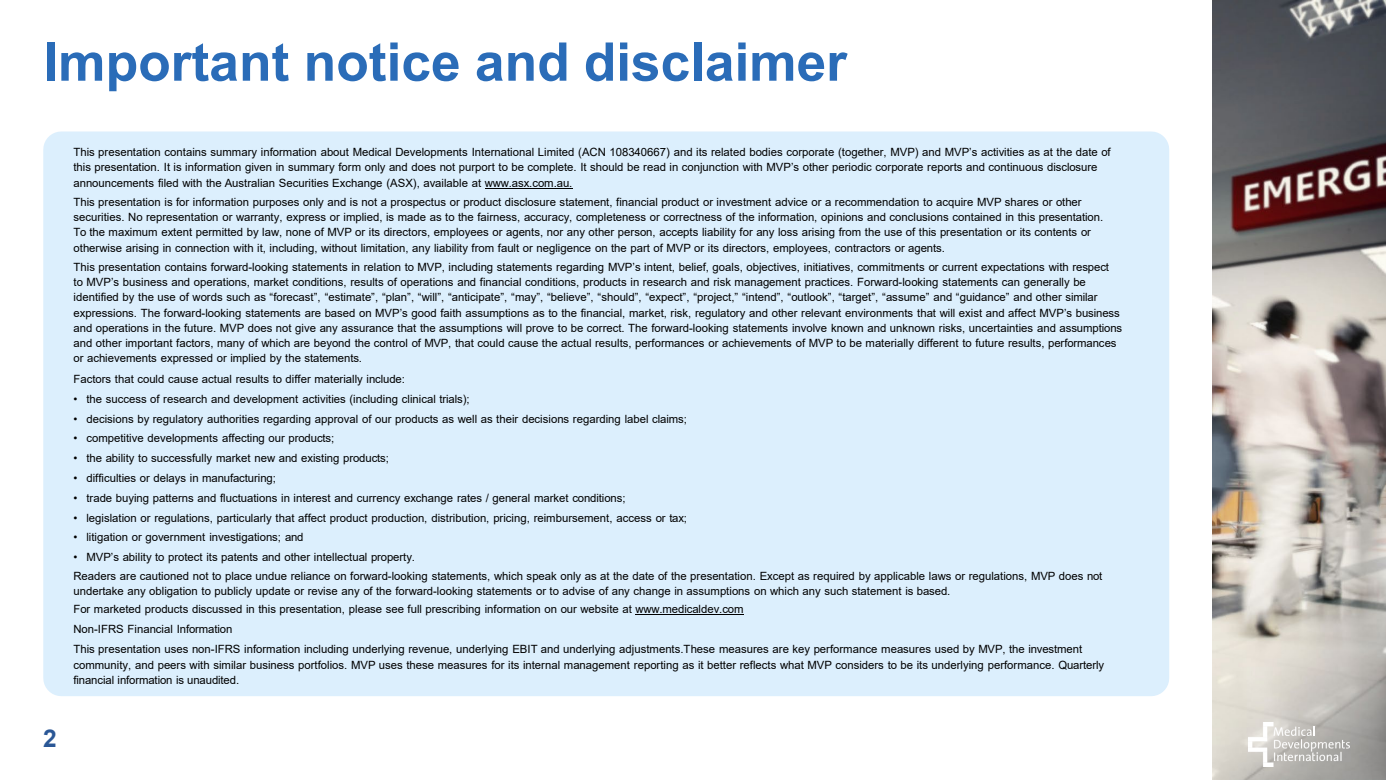
<style>
.page{position:relative;width:1386px;height:780px;background:#fff}
.page>*{position:absolute;margin:0;border:0;box-sizing:border-box;transform-origin:0 0}
.t1{font:700 53.38px "Arial";color:#2a6cb8}
.t2{font:700 24.5px "Arial";color:#2a5796}
.t3{font:11.38px/15.1px "Arial";color:#000}
</style>
<div class="page">
<img style="left:1212px;top:0;width:173px;height:779px">
<img style="left:1248px;top:722px;width:101px;height:44px">
<div style="left:43px;top:131px;width:1126px;height:564px;background:#dceffd"></div>
<hr style="left:485px;top:187px;width:87px;height:1px;background:#000">
<hr style="left:635px;top:614px;width:108px;height:1px;background:#000">
<h2 class="t1" style="left:43px;top:24px;width:805px">Important notice and disclaimer</h2>
<p class="t3" style="left:73px;top:144px;width:1038px">This presentation contains summary information about Medical Developments International Limited (ACN 108340667) and its related bodies corporate (together, MVP) and MVP’s activities as at the date of this presentation. It is information given in summary form only and does not purport to be complete. It should be read in conjunction with MVP’s other periodic corporate reports and continuous disclosure announcements filed with the Australian Securities Exchange (ASX), available at www.asx.com.au.</p>
<p class="t3" style="left:73px;top:194px;width:1031px">This presentation is for information purposes only and is not a prospectus or product disclosure statement, financial product or investment advice or a recommendation to acquire MVP shares or other securities. No representation or warranty, express or implied, is made as to the fairness, accuracy, completeness or correctness of the information, opinions and conclusions contained in this presentation.<br>To the maximum extent permitted by law, none of MVP or its directors, employees or agents, nor any other person, accepts liability for any loss arising from the use of this presentation or its contents or otherwise arising in connection with it, including, without limitation, any liability from fault or negligence on the part of MVP or its directors, employees, contractors or agents.</p>
<p class="t3" style="left:74px;top:259px;width:1047px">This presentation contains forward-looking statements in relation to MVP, including statements regarding MVP’s intent, belief, goals, objectives, initiatives, commitments or current expectations with respect to MVP’s business and operations, market conditions, results of operations and financial conditions, products in research and risk management practices. Forward-looking statements can generally be identified by the use of words such as “forecast”, “estimate”, “plan”, “will”, “anticipate”, “may”, “believe”, “should”, “expect”, “project,” “intend”, “outlook”, “target”, “assume” and “guidance” and other similar expressions. The forward-looking statements are based on MVP’s good faith assumptions as to the financial, market, risk, regulatory and other relevant environments that will exist and affect MVP’s business</p>
<p class="t3" style="left:73px;top:320px;width:1050px">and operations in the future. MVP does not give any assurance that the assumptions will prove to be correct. The forward-looking statements involve known and unknown risks, uncertainties and assumptions and other important factors, many of which are beyond the control of MVP, that could cause the actual results, performances or achievements of MVP to be materially different to future results, performances or achievements expressed or implied by the statements.</p>
<p class="t3" style="left:73px;top:371px;width:333px">Factors that could cause actual results to differ materially include:</p>
<p class="t3" style="left:73px;top:391px;width:397px">• the success of research and development activities (including clinical trials);</p>
<p class="t3" style="left:73px;top:411px;width:615px">• decisions by regulatory authorities regarding approval of our products as well as their decisions regarding label claims;</p>
<p class="t3" style="left:73px;top:430px;width:262px">• competitive developments affecting our products;</p>
<p class="t3" style="left:73px;top:450px;width:317px">• the ability to successfully market new and existing products;</p>
<p class="t3" style="left:73px;top:470px;width:204px">• difficulties or delays in manufacturing;</p>
<p class="t3" style="left:73px;top:490px;width:553px">• trade buying patterns and fluctuations in interest and currency exchange rates / general market conditions;</p>
<p class="t3" style="left:73px;top:509px;width:615px">• legislation or regulations, particularly that affect product production, distribution, pricing, reimbursement, access or tax;</p>
<p class="t3" style="left:73px;top:529px;width:232px">• litigation or government investigations; and</p>
<p class="t3" style="left:73px;top:549px;width:343px">• MVP’s ability to protect its patents and other intellectual property.</p>
<p class="t3" style="left:73px;top:567px;width:1030px">Readers are cautioned not to place undue reliance on forward-looking statements, which speak only as at the date of the presentation. Except as required by applicable laws or regulations, MVP does not undertake any obligation to publicly update or revise any of the forward-looking statements or to advise of any change in assumptions on which any such statement is based.</p>
<p class="t3" style="left:73px;top:599px;width:671px;line-height:19.5px">For marketed products discussed in this presentation, please see full prescribing information on our website at www.medicaldev.com<br>Non-IFRS Financial Information</p>
<p class="t3" style="left:73px;top:641px;width:1032px">This presentation uses non-IFRS information including underlying revenue, underlying EBIT and underlying adjustments.These measures are key performance measures used by MVP, the investment community, and peers with similar business portfolios. MVP uses these measures for its internal management reporting as it better reflects what MVP considers to be its underlying performance. Quarterly financial information is unaudited.</p>
<p class="t2" style="left:43px;top:720px;width:15px">2</p>
</div>
